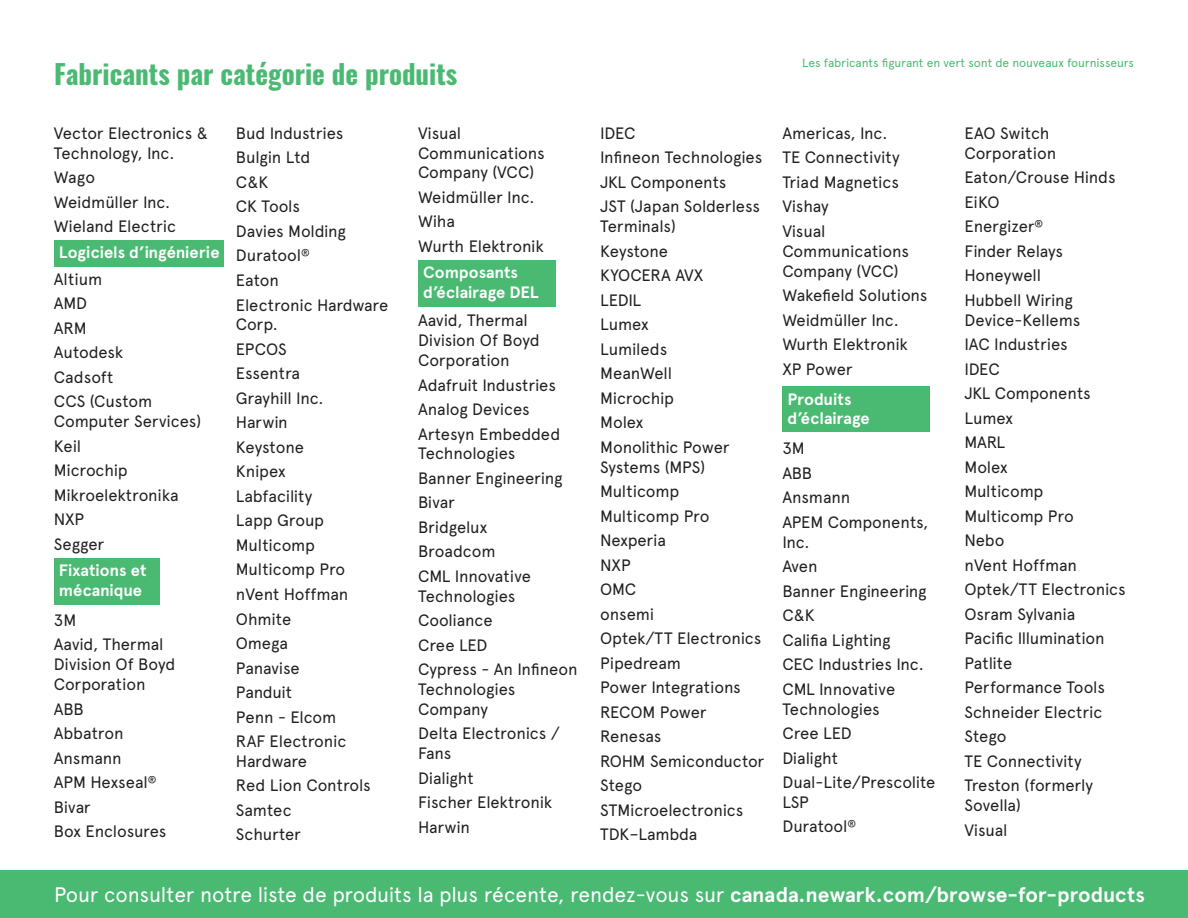
<style>
.page{position:relative;width:1188px;height:918px;background:#fff}
.page>*{position:absolute;margin:0;border:0;box-sizing:border-box;transform-origin:0 0}
.t1{font:27px "Oswald";color:#4aba73}
.t2{font:21px "Apercu Avnet";letter-spacing:-.01em;color:#fff}
.t3{font:16.5px/24.5px "Apercu Avnet";letter-spacing:-.01em;color:#231f20}
.t4{font:700 16.5px/19.8px "Apercu Avnet";color:#fff}
.t5{font:12px "Apercu Avnet";letter-spacing:-.005em;color:#4aba73}
.s1{font-weight:700}
</style>
<div class="page">
<div style="left:0;top:870px;width:1188px;height:48px;background:#4aba73"></div>
<div style="left:54px;top:240px;width:169px;height:26px;background:#4aba73"></div>
<div style="left:54px;top:558px;width:105px;height:46px;background:#4aba73"></div>
<div style="left:418px;top:260px;width:138px;height:46px;background:#4aba73"></div>
<div style="left:782px;top:386px;width:148px;height:45px;background:#4aba73"></div>
<h1 class="t1" style="left:54px;top:50px;width:405px">Fabricants par catégorie de produits</h1>
<p class="t5" style="left:802px;top:54px;width:333px">Les fabricants figurant en vert sont de nouveaux fournisseurs</p>
<p class="t3" style="left:54px;top:122px;width:156px;line-height:19.8px">Vector Electronics &amp;<br>Technology, Inc.</p>
<p class="t3" style="left:54px;top:164px;width:124px">Wago<br>Weidmüller Inc.<br>Wieland Electric</p>
<p class="t4" style="left:59px;top:242px;width:162px">Logiciels d’ingénierie</p>
<p class="t3" style="left:54px;top:265px;width:100px">Altium<br>AMD<br>ARM<br>Autodesk<br>Cadsoft<br>CCS (Custom</p>
<p class="t3" style="left:54px;top:408px;width:149px">Computer Services)<br>Keil<br>Microchip<br>Mikroelektronika<br>NXP<br>Segger</p>
<p class="t4" style="left:59px;top:559px;width:89px">Fixations et mécanique</p>
<p class="t3" style="left:54px;top:606px;width:111px">3M<br>Aavid, Thermal</p>
<p class="t3" style="left:54px;top:653px;width:123px;line-height:19.8px">Division Of Boyd<br>Corporation</p>
<p class="t3" style="left:54px;top:695px;width:114px">ABB<br>Abbatron<br>Ansmann<br>APM Hexseal<sup>®<br></sup>Bivar<br>Box Enclosures</p>
<p class="t3" style="left:236px;top:119px;width:154px">Bud Industries<br>Bulgin Ltd<br>C&amp;K<br>CK Tools<br>Davies Molding<br>Duratool<sup>®<br></sup>Eaton<br>Electronic Hardware</p>
<p class="t3" style="left:236px;top:311px;width:114px">Corp.<br>EPCOS<br>Essentra<br>Grayhill Inc.<br>Harwin<br>Keystone<br>Knipex<br>Labfacility<br>Lapp Group<br>Multicomp<br>Multicomp Pro nVent Hoffman<br>Ohmite<br>Omega<br>Panavise<br>Panduit<br>Penn - Elcom<br>RAF Electronic</p>
<p class="t3" style="left:236px;top:748px;width:136px">Hardware<br>Red Lion Controls<br>Samtec<br>Schurter</p>
<p class="t3" style="left:418px;top:122px;width:128px;line-height:19.8px">Visual<br>Communications<br>Company (VCC)</p>
<p class="t3" style="left:418px;top:184px;width:127px">Weidmüller Inc.<br>Wiha<br>Wurth Elektronik</p>
<p class="t4" style="left:423px;top:261px;width:117px">Composants d’éclairage DEL</p>
<p class="t3" style="left:418px;top:309px;width:123px;line-height:19.8px">Aavid, Thermal<br>Division Of Boyd<br>Corporation</p>
<p class="t3" style="left:418px;top:371px;width:144px">Adafruit Industries<br>Analog Devices<br>Artesyn Embedded</p>
<p class="t3" style="left:418px;top:440px;width:146px">Technologies<br>Banner Engineering<br>Bivar<br>Bridgelux<br>Broadcom<br>CML Innovative</p>
<p class="t3" style="left:418px;top:582px;width:161px">Technologies<br>Cooliance<br>Cree LED<br>Cypress - An Infineon</p>
<p class="t3" style="left:418px;top:678px;width:99px;line-height:19.8px">Technologies<br>Company</p>
<p class="t3" style="left:418px;top:722px;width:143px;line-height:19.8px">Delta Electronics /<br>Fans</p>
<p class="t3" style="left:418px;top:764px;width:136px">Dialight<br>Fischer Elektronik<br>Harwin</p>
<p class="t3" style="left:600px;top:119px;width:164px">IDEC<br>Infineon Technologies<br>JKL Components<br>JST (Japan Solderless</p>
<p class="t3" style="left:600px;top:213px;width:131px">Terminals)<br>Keystone<br>KYOCERA AVX<br>LEDIL<br>Lumex<br>Lumileds<br>MeanWell<br>Microchip<br>Molex<br>Monolithic Power</p>
<p class="t3" style="left:600px;top:453px;width:166px">Systems (MPS)<br>Multicomp<br>Multicomp Pro<br>Nexperia<br>NXP<br>OMC<br>onsemi<br>Optek/TT Electronics<br>Pipedream<br>Power Integrations<br>RECOM Power<br>Renesas<br>ROHM Semiconductor<br>Stego<br>STMicroelectronics<br>TDK–Lambda</p>
<p class="t3" style="left:782px;top:119px;width:119px">Americas, Inc.<br>TE Connectivity<br>Triad Magnetics<br>Vishay<br>Visual</p>
<p class="t3" style="left:782px;top:240px;width:128px;line-height:19.8px">Communications<br>Company (VCC)</p>
<p class="t3" style="left:782px;top:282px;width:147px">Wakefield Solutions<br>Weidmüller Inc.<br>Wurth Elektronik<br>XP Power</p>
<p class="t4" style="left:787px;top:388px;width:84px">Produits d’éclairage</p>
<p class="t3" style="left:782px;top:435px;width:148px">3M<br>ABB<br>Ansmann<br>APEM Components,</p>
<p class="t3" style="left:782px;top:528px;width:146px">Inc.<br>Aven<br>Banner Engineering<br>C&amp;K<br>Califia Lighting<br>CEC Industries Inc.<br>CML Innovative</p>
<p class="t3" style="left:782px;top:695px;width:155px">Technologies<br>Cree LED<br>Dialight<br>Dual-Lite/Prescolite</p>
<p class="t3" style="left:782px;top:789px;width:75px">LSP<br>Duratool<sup>®</sup></p>
<p class="t3" style="left:964px;top:122px;width:93px;line-height:19.8px">EAO Switch<br>Corporation</p>
<p class="t3" style="left:964px;top:164px;width:153px">Eaton/Crouse Hinds<br>EiKO<br>Energizer<sup>®<br></sup>Finder Relays<br>Honeywell<br>Hubbell Wiring</p>
<p class="t3" style="left:964px;top:306px;width:163px">Device-Kellems<br>IAC Industries<br>IDEC<br>JKL Components<br>Lumex<br>MARL<br>Molex<br>Multicomp<br>Multicomp Pro<br>Nebo<br>nVent Hoffman<br>Optek/TT Electronics<br>Osram Sylvania<br>Pacific Illumination<br>Patlite<br>Performance Tools<br>Schneider Electric<br>Stego<br>TE Connectivity<br>Treston (formerly</p>
<p class="t3" style="left:964px;top:792px;width:58px">Sovella)<br>Visual</p>
<p class="t2" style="left:54px;top:878px;width:1093px">Pour consulter notre liste de produits la plus récente, rendez-vous sur <span class="s1">canada.newark.com/browse-for-products</span></p>
</div>
